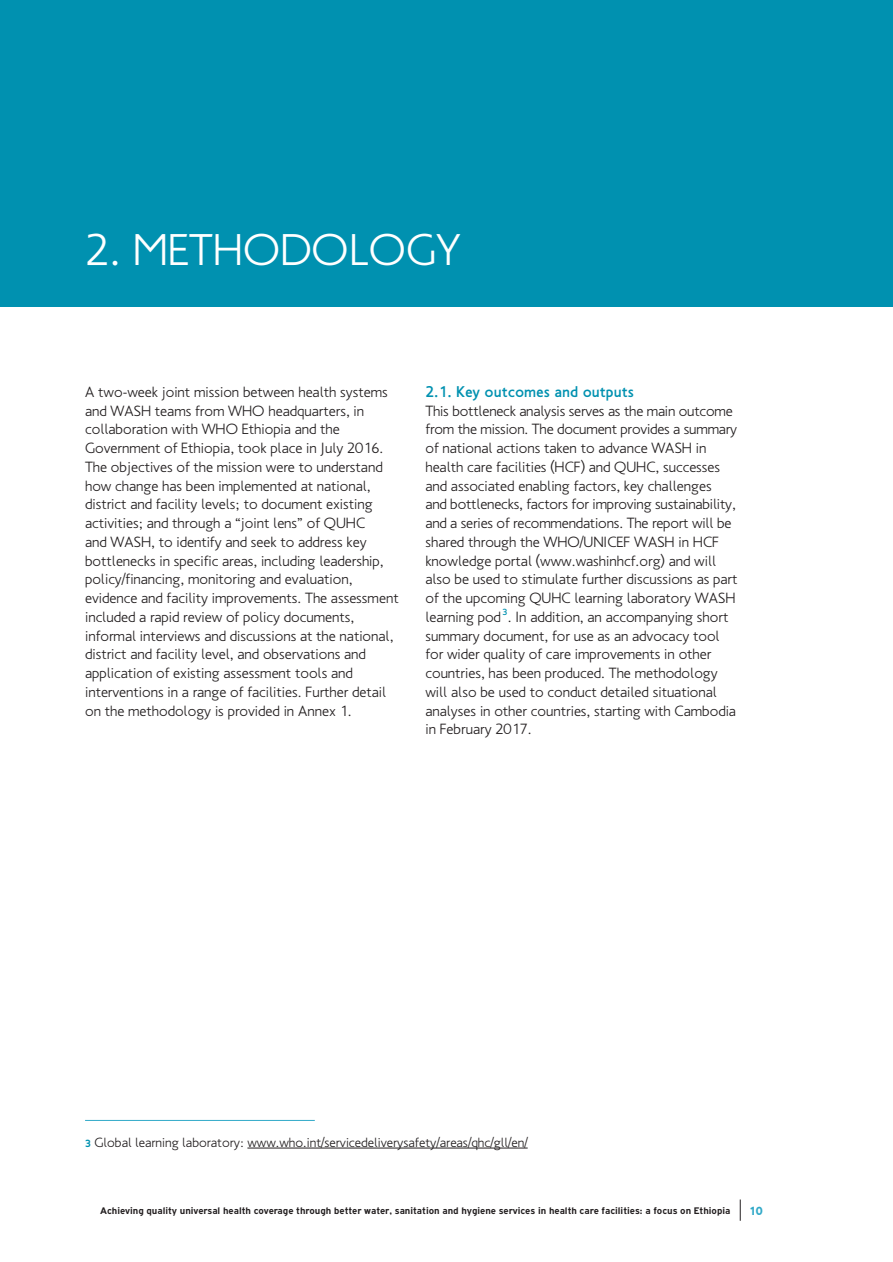
<style>
.page{position:relative;width:893px;height:1262px;background:#fff}
.page>*{position:absolute;margin:0;border:0;box-sizing:border-box;transform-origin:0 0}
.t1{font:300 45px "PF Transport";color:#fff}
.t2{font:500 15.75px "PF Transport";color:#0091b0}
.t3{font:300 15px/18.8px "PF Transport";color:#231f20}
.t4{font:300 13.5px "PF Transport";color:#231f20}
.t5{font:900 12px "PF Transport";color:#31a9c8}
.t6{font:700 10.2px "PF Highway Gothic";color:#231f20}
.s1{font-weight:700;font-size:10.5px;color:#0091b0}
</style>
<div class="page">
<svg style="left:739px;top:1199px;width:1px;height:21px"></svg>
<div style="left:0;top:0;width:892px;height:306px;background:#0091b0"></div>
<hr style="left:85px;top:1120px;width:230px;height:1px;background:#31a9c8">
<hr style="left:247px;top:1147px;width:280px;height:1px;background:#231f20">
<h1 class="t1" style="left:85px;top:234px;width:377px">2. METHODOLOGY</h1>
<p class="t3" style="left:85px;top:384px;width:315px">A two-week joint mission between health systems and WASH teams from WHO headquarters, in collaboration with WHO Ethiopia and the Government of Ethiopia, took place in July 2016.<br>The objectives of the mission were to understand how change has been implemented at national, district and facility levels; to document existing activities; and through a “joint lens” of QUHC<br>and WASH, to identify and seek to address key bottlenecks in specific areas, including leadership, policy/financing, monitoring and evaluation, evidence and facility improvements. The assessment included a rapid review of policy documents, informal interviews and discussions at the national, district and facility level, and observations and application of existing assessment tools and interventions in a range of facilities. Further detail on the methodology is provided in Annex 1.</p>
<p class="t2" style="left:425px;top:386px;width:210px">2.1. Key outcomes and outputs</p>
<p class="t3" style="left:425px;top:403px;width:313px">This bottleneck analysis serves as the main outcome from the mission. The document provides a summary of national actions taken to advance WASH in health care facilities (HCF) and QUHC, successes and associated enabling factors, key challenges<br>and bottlenecks, factors for improving sustainability, and a series of recommendations. The report will be shared through the WHO/UNICEF WASH in HCF knowledge portal (www.washinhcf.org) and will also be used to stimulate further discussions as part of the upcoming QUHC learning laboratory WASH learning pod <sup>3</sup>. In addition, an accompanying short summary document, for use as an advocacy tool for wider quality of care improvements in other countries, has been produced. The methodology will also be used to conduct detailed situational analyses in other countries, starting with Cambodia in February 2017.</p>
<p class="t4" style="left:85px;top:1137px;width:444px"><span class="s1">3</span> Global learning laboratory: www.who.int/servicedeliverysafety/areas/qhc/gll/en/</p>
<p class="t6" style="left:100px;top:1206px;width:631px">Achieving quality universal health coverage through better water, sanitation and hygiene services in health care facilities: a focus on Ethiopia</p>
<p class="t5" style="left:748px;top:1206px;width:15px">10</p>
</div>
